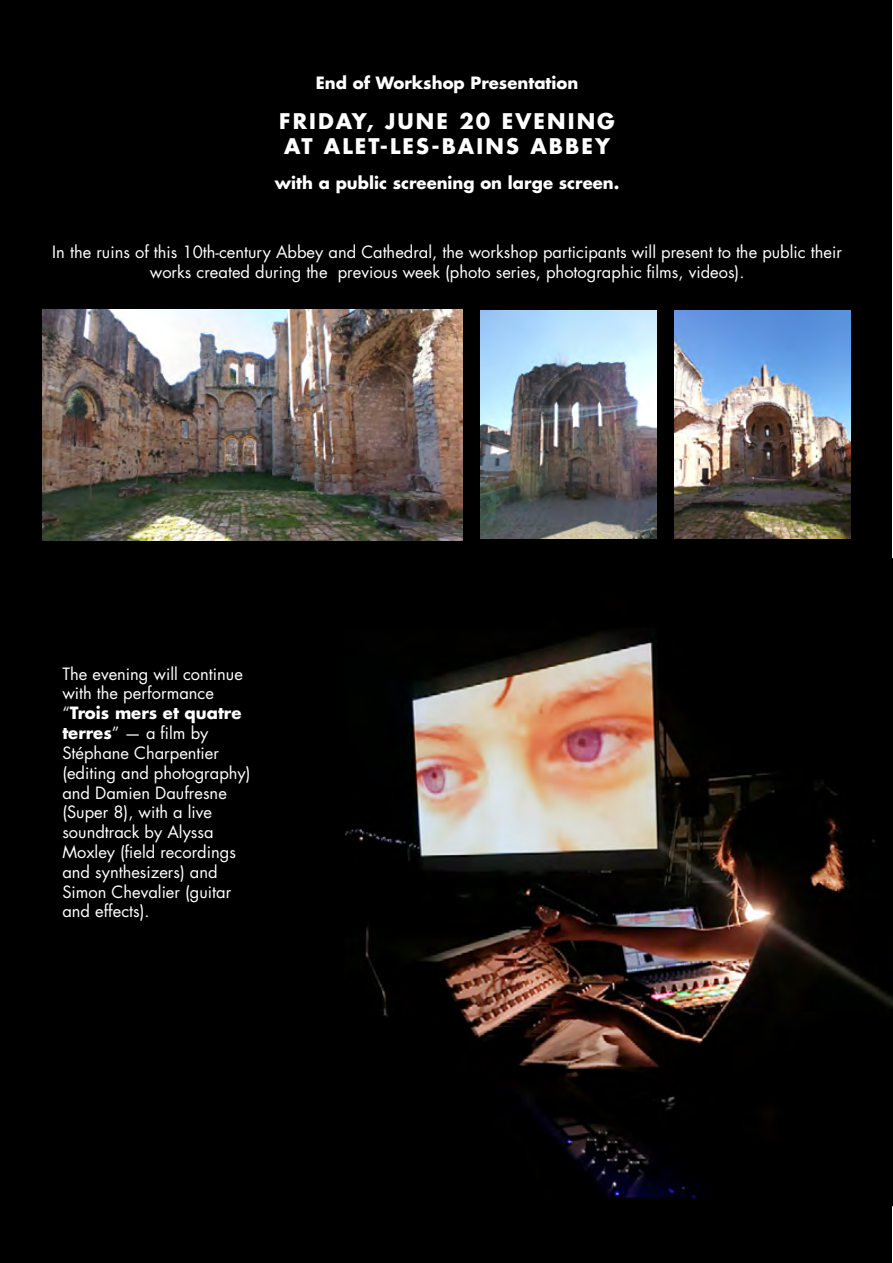
<style>
.page{position:relative;width:893px;height:1263px;background:#fff}
.page>*{position:absolute;margin:0;border:0;box-sizing:border-box;transform-origin:0 0}
.t1{font:700 21px/25.2px "Futura Std";letter-spacing:.1em;color:#fff}
.t2{font:16.5px/19.8px "Futura Std";color:#fff;text-align:center}
.t3{font:700 16.5px "Futura Std";color:#fff}
.s1{font-weight:700}
</style>
<div class="page">
<div style="left:1px;top:1px;width:891px;height:1262px;background:#000"></div>
<img style="left:43px;top:310px;width:419px;height:230px">
<img style="left:481px;top:311px;width:176px;height:227px">
<img style="left:674px;top:311px;width:176px;height:227px">
<img style="left:345px;top:558px;width:548px;height:648px">
<p class="t3" style="left:316px;top:71px;width:264px">End of Workshop Presentation</p>
<p class="t1" style="left:279px;top:108px;width:337px">FRIDAY, JUNE 20 EVENING<br>AT ALET-LES-BAINS ABBEY</p>
<p class="t3" style="left:275px;top:172px;width:346px">with a public screening on large screen.</p>
<p class="t2" style="left:52px;top:243px;width:791px">In the ruins of this 10th-century Abbey and Cathedral, the workshop participants will present to the public their works created during the previous week (photo series, photographic films, videos).</p>
<p class="t2" style="left:62px;top:664px;width:190px;text-align:left">The evening will continue with the performance “<span class="s1">Trois mers et quatre terres</span>” — a film by<br>Stéphane Charpentier (editing and photography) and Damien Daufresne (Super 8), with a live soundtrack by Alyssa<br>Moxley (field recordings and synthesizers) and<br>Simon Chevalier (guitar and effects).</p>
</div>
